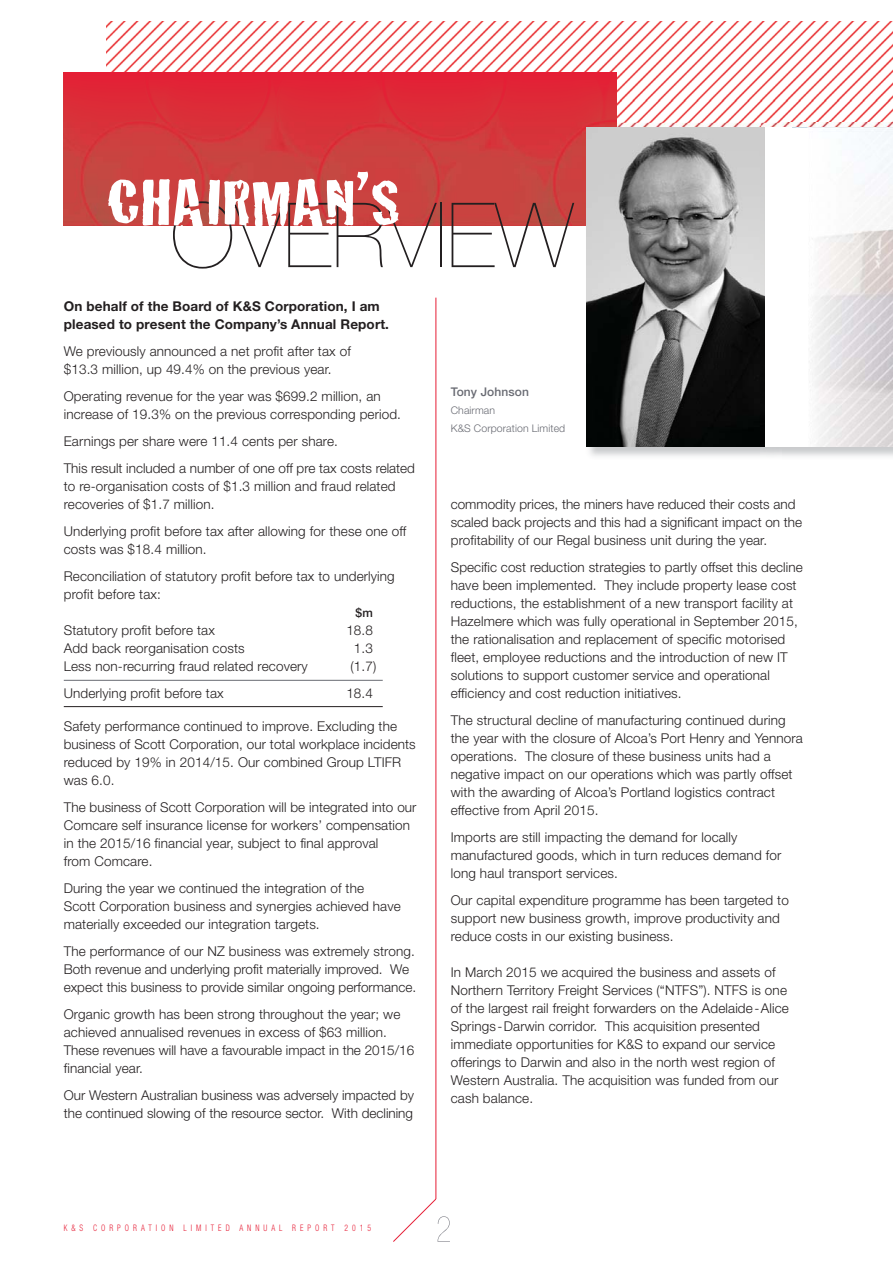
<style>
.page{position:relative;width:893px;height:1263px;background:#fff}
.page>*{position:absolute;margin:0;border:0;box-sizing:border-box;transform-origin:0 0}
.t1{font:200 90px "Helvetica Neue";color:#231f20}
.t2{font:67.5px "Cracked";color:#fff;scale:1.2 1}
.t3{font:300 13.5px/18px "Helvetica Neue";letter-spacing:.01em;color:#231f20}
.t4{font:700 13.5px/18px "Helvetica Neue";letter-spacing:.01em;color:#231f20}
.t5{font:500 12px "Helvetica Neue";letter-spacing:.01em;color:#696b73}
.t6{font:500 12px "Helvetica Neue";color:#231f20}
.t7{font:300 10.5px/18px "Helvetica Neue";letter-spacing:.01em;color:#696b73}
.t8{font:300 condensed 9px "Helvetica Neue";letter-spacing:.525em;color:#e61d35;scale:.85 1}
</style>
<div class="page">
<img style="left:106px;top:21px;width:786px;height:102px">
<img style="left:64px;top:225px;width:518px;height:1px">
<img style="left:617px;top:72px;width:1px;height:51px">
<img style="left:64px;top:72px;width:553px;height:51px">
<img style="left:64px;top:123px;width:697px;height:102px">
<hr style="left:436px;top:298px;width:1px;height:901px;background:#e61d35">
<svg style="left:393px;top:1199px;width:57px;height:43px"></svg>
<img style="left:586px;top:226px;width:175px;height:230px">
<img style="left:587px;top:128px;width:174px;height:318px">
<img style="left:782px;top:123px;width:110px;height:333px">
<img style="left:761px;top:446px;width:21px;height:10px">
<img style="left:761px;top:123px;width:18px;height:5px">
<img style="left:761px;top:128px;width:4px;height:318px">
<div style="left:765px;top:128px;width:127px;height:318px;background:#fff"></div>
<svg style="left:765px;top:446px;width:17px;height:1px"></svg>
<img style="left:793px;top:128px;width:99px;height:319px">
<div style="left:787px;top:128px;width:21px;height:318px;background:#fff"></div>
<hr style="left:64px;top:680px;width:319px;height:1px;background:#696b73">
<hr style="left:64px;top:706px;width:319px;height:1px;background:#231f20">
<h2 class="t2" style="left:106px;top:161px;width:247px">CHAIRMAN’S</h2>
<h1 class="t1" style="left:170px;top:203px;width:405px">OVERVIEW</h1>
<p class="t4" style="left:64px;top:298px;width:327px">On behalf of the Board of K&amp;S Corporation, I am pleased to present the Company’s Annual Report.</p>
<p class="t3" style="left:64px;top:343px;width:289px">We previously announced a net profit after tax of $13.3 million, up 49.4% on the previous year.</p>
<p class="t3" style="left:64px;top:388px;width:339px">Operating revenue for the year was $699.2 million, an increase of 19.3% on the previous corresponding period.</p>
<p class="t3" style="left:64px;top:429px;width:353px;line-height:27px">Earnings per share were 11.4 cents per share.<br>This result included a number of one off pre tax costs related</p>
<p class="t3" style="left:64px;top:478px;width:333px">to re-organisation costs of $1.3 million and fraud related recoveries of $1.7 million.</p>
<p class="t3" style="left:64px;top:523px;width:344px">Underlying profit before tax after allowing for these one off costs was $18.4 million.</p>
<p class="t3" style="left:64px;top:568px;width:332px">Reconciliation of statutory profit before tax to underlying profit before tax:</p>
<p class="t6" style="left:356px;top:608px;width:19px">$m</p>
<p class="t3" style="left:64px;top:622px;width:153px">Statutory profit before tax</p>
<p class="t3" style="left:346px;top:622px;width:28px">18.8</p>
<p class="t3" style="left:64px;top:640px;width:182px">Add back reorganisation costs</p>
<p class="t3" style="left:354px;top:640px;width:21px">1.3</p>
<p class="t3" style="left:64px;top:658px;width:245px">Less non-recurring fraud related recovery</p>
<p class="t3" style="left:351px;top:658px;width:27px">(1.7)</p>
<p class="t3" style="left:64px;top:685px;width:161px">Underlying profit before tax</p>
<p class="t3" style="left:346px;top:685px;width:28px">18.4</p>
<p class="t3" style="left:64px;top:718px;width:353px">Safety performance continued to improve. Excluding the business of Scott Corporation, our total workplace incidents reduced by 19% in 2014/15. Our combined Group LTIFR was 6.0.</p>
<p class="t3" style="left:64px;top:799px;width:354px">The business of Scott Corporation will be integrated into our Comcare self insurance license for workers’ compensation in the 2015/16 financial year, subject to final approval<br>from Comcare.</p>
<p class="t3" style="left:64px;top:880px;width:338px">During the year we continued the integration of the<br>Scott Corporation business and synergies achieved have materially exceeded our integration targets.</p>
<p class="t3" style="left:64px;top:943px;width:354px">The performance of our NZ business was extremely strong.<br>Both revenue and underlying profit materially improved. We expect this business to provide similar ongoing performance.</p>
<p class="t3" style="left:64px;top:1006px;width:352px">Organic growth has been strong throughout the year; we achieved annualised revenues in excess of $63 million.<br>These revenues will have a favourable impact in the 2015/16 financial year.</p>
<p class="t3" style="left:64px;top:1087px;width:352px">Our Western Australian business was adversely impacted by the continued slowing of the resource sector. With declining</p>
<p class="t5" style="left:451px;top:387px;width:80px">Tony Johnson</p>
<p class="t7" style="left:451px;top:402px;width:116px">Chairman<br>K&amp;S Corporation Limited</p>
<p class="t3" style="left:451px;top:496px;width:353px">commodity prices, the miners have reduced their costs and scaled back projects and this had a significant impact on the profitability of our Regal business unit during the year.</p>
<p class="t3" style="left:451px;top:559px;width:353px">Specific cost reduction strategies to partly offset this decline have been implemented. They include property lease cost reductions, the establishment of a new transport facility at Hazelmere which was fully operational in September 2015, the rationalisation and replacement of specific motorised fleet, employee reductions and the introduction of new IT solutions to support customer service and operational efficiency and cost reduction initiatives.</p>
<p class="t3" style="left:451px;top:712px;width:353px">The structural decline of manufacturing continued during the year with the closure of Alcoa’s Port Henry and Yennora operations. The closure of these business units had a negative impact on our operations which was partly offset with the awarding of Alcoa’s Portland logistics contract effective from April 2015.</p>
<p class="t3" style="left:451px;top:829px;width:332px">Imports are still impacting the demand for locally manufactured goods, which in turn reduces demand for long haul transport services.</p>
<p class="t3" style="left:451px;top:892px;width:340px">Our capital expenditure programme has been targeted to support new business growth, improve productivity and reduce costs in our existing business.</p>
<p class="t3" style="left:451px;top:964px;width:340px">In March 2015 we acquired the business and assets of Northern Territory Freight Services (“NTFS”). NTFS is one of the largest rail freight forwarders on the Adelaide-Alice Springs-Darwin corridor. This acquisition presented immediate opportunities for K&amp;S to expand our service offerings to Darwin and also in the north west region of Western Australia. The acquisition was funded from our cash balance.</p>
<p class="t8" style="left:64px;top:1225px;width:363px">K&amp;S CORPORATION LIMITED ANNUAL REPORT 2015</p>
</div>
